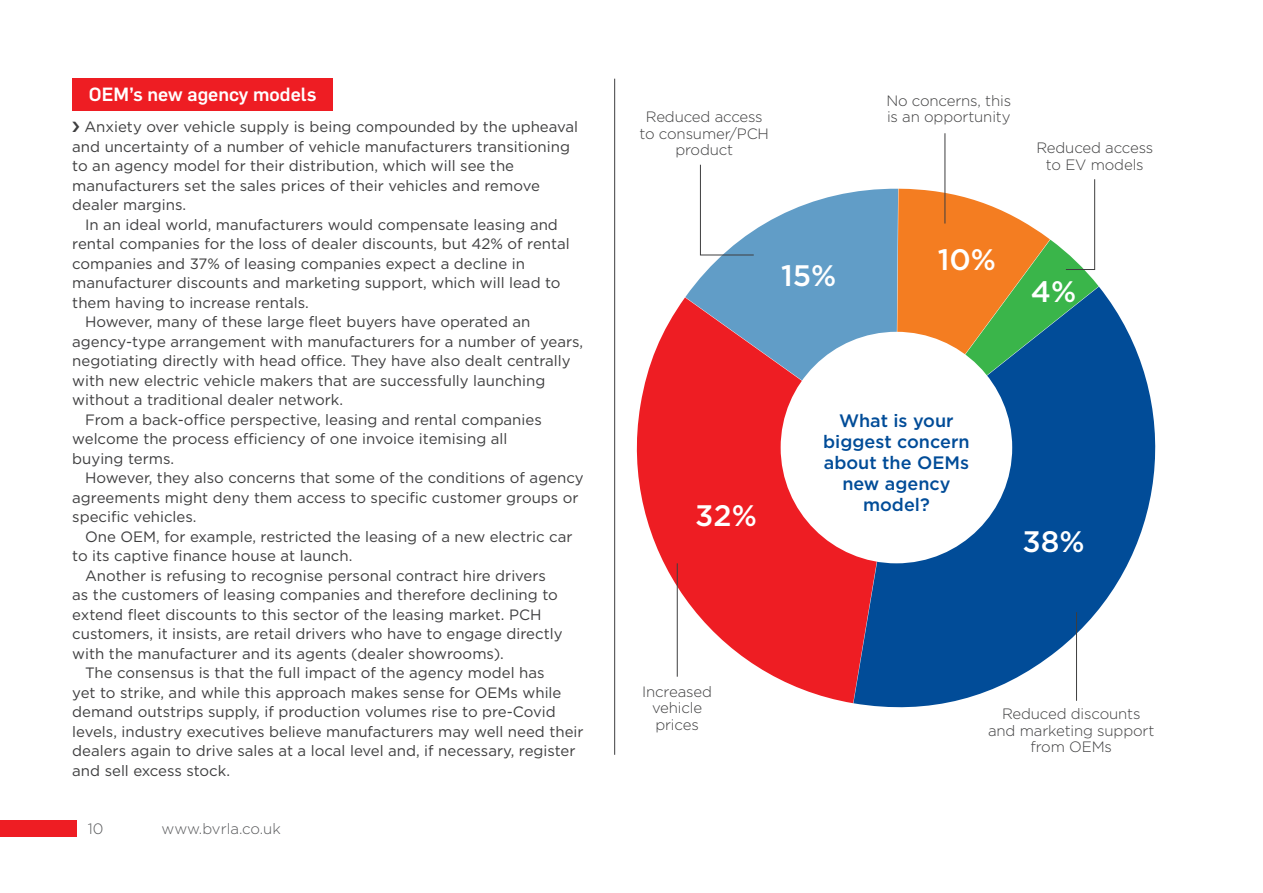
<style>
.page{position:relative;width:1263px;height:893px;background:#fff}
.page>*{position:absolute;margin:0;border:0;box-sizing:border-box;transform-origin:0 0}
.t1{font:500 29.55px "Gotham";color:#fff}
.t2{font:500 18.75px "Flama";color:#fff}
.t3{font:500 18px/21px "Gotham";color:#014c98;text-align:center}
.t4{font:15px/19.5px "Gotham";color:#3e3e3f}
.t5{font:300 15px/16.5px "Gotham";letter-spacing:-.01em;color:#3e3e3f;text-align:center}
.t6{font:300 15px "Gotham";color:#57585a}
</style>
<div class="page">
<div style="left:0;top:820px;width:77px;height:17px;background:#ee1d23"></div>
<hr style="left:614px;top:79px;width:1px;height:676px;background:#3e3e3f">
<div style="left:72px;top:79px;width:261px;height:32px;background:#ee1d23"></div>
<svg style="left:685px;top:188px;width:211px;height:109px;fill:#619dc7"></svg>
<svg style="left:636px;top:297px;width:217px;height:406px;fill:#ee1d23"></svg>
<svg style="left:853px;top:287px;width:303px;height:421px;fill:#014c98"></svg>
<div style="left:781px;top:332px;width:231px;height:231px;background:#fff;border-radius:50%"></div>
<svg style="left:700px;top:164px;width:54px;height:91px"></svg>
<hr style="left:945px;top:133px;width:1px;height:91px;background:#3e3e3f">
<svg style="left:896px;top:179px;width:203px;height:268px"></svg>
<hr style="left:1076px;top:612px;width:1px;height:89px;background:#3e3e3f">
<hr style="left:677px;top:563px;width:1px;height:114px;background:#3e3e3f">
<p class="t2" style="left:89px;top:81px;width:229px">OEM’s new agency models</p>
<p class="t4" style="left:72px;top:117px;width:507px;text-indent:12px">Anxiety over vehicle supply is being compounded by the upheaval and uncertainty of a number of vehicle manufacturers transitioning to an agency model for their distribution, which will see the manufacturers set the sales prices of their vehicles and remove</p>
<p class="t4" style="left:72px;top:195px;width:115px">dealer margins.</p>
<p class="t4" style="left:72px;top:214px;width:499px;text-indent:13px">In an ideal world, manufacturers would compensate leasing and rental companies for the loss of dealer discounts, but 42% of rental companies and 37% of leasing companies expect a decline in manufacturer discounts and marketing support, which will lead to them having to increase rentals.</p>
<p class="t4" style="left:72px;top:312px;width:512px;text-indent:13px">However, many of these large fleet buyers have operated an agency-type arrangement with manufacturers for a number of years, negotiating directly with head office. They have also dealt centrally with new electric vehicle makers that are successfully launching without a traditional dealer network.</p>
<p class="t4" style="left:72px;top:409px;width:471px;text-indent:13px">From a back-office perspective, leasing and rental companies welcome the process efficiency of one invoice itemising all</p>
<p class="t4" style="left:72px;top:448px;width:103px">buying terms.</p>
<p class="t4" style="left:72px;top:468px;width:513px;text-indent:13px">However, they also concerns that some of the conditions of agency agreements might deny them access to specific customer groups or specific vehicles.</p>
<p class="t4" style="left:72px;top:526px;width:502px;text-indent:13px">One OEM, for example, restricted the leasing of a new electric car to its captive finance house at launch.</p>
<p class="t4" style="left:72px;top:565px;width:492px;text-indent:13px">Another is refusing to recognise personal contract hire drivers as the customers of leasing companies and therefore declining to extend fleet discounts to this sector of the leasing market. PCH customers, it insists, are retail drivers who have to engage directly with the manufacturer and its agents (dealer showrooms).</p>
<p class="t4" style="left:72px;top:663px;width:513px;text-indent:13px">The consensus is that the full impact of the agency model has<br>yet to strike, and while this approach makes sense for OEMs while demand outstrips supply, if production volumes rise to pre-Covid levels, industry executives believe manufacturers may well need their dealers again to drive sales at a local level and, if necessary, register and sell excess stock.</p>
<p class="t6" style="left:88px;top:819px;width:17px">10</p>
<p class="t6" style="left:162px;top:819px;width:121px">www.bvrla.co.uk</p>
<p class="t5" style="left:639px;top:108px;width:131px">Reduced access to consumer/PCH product</p>
<p class="t1" style="left:781px;top:256px;width:57px">15%</p>
<p class="t5" style="left:886px;top:92px;width:126px;text-align:left">No concerns, this is an opportunity</p>
<p class="t5" style="left:1036px;top:139px;width:118px">Reduced access to EV models</p>
<p class="t1" style="left:938px;top:240px;width:60px">10%</p>
<p class="t1" style="left:1031px;top:272px;width:47px">4%</p>
<p class="t1" style="left:695px;top:496px;width:63px">32%</p>
<p class="t3" style="left:823px;top:410px;width:148px">What is your biggest concern about the OEMs new agency model?</p>
<p class="t1" style="left:1022px;top:522px;width:64px">38%</p>
<p class="t5" style="left:642px;top:683px;width:71px">Increased vehicle prices</p>
<p class="t5" style="left:988px;top:705px;width:168px">Reduced discounts and marketing support from OEMs</p>
</div>
